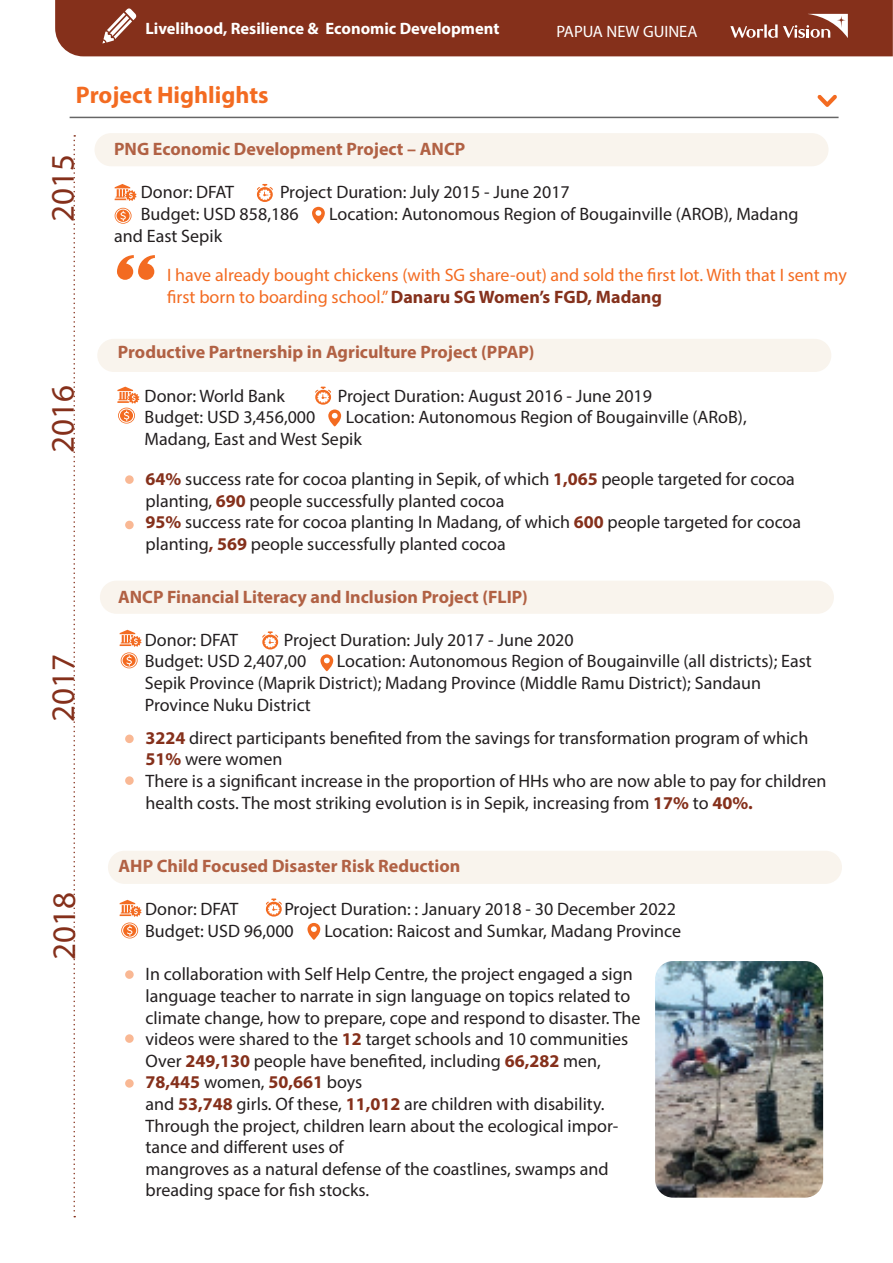
<style>
.page{position:relative;width:893px;height:1263px;background:#fff}
.page>*{position:absolute;margin:0;border:0;box-sizing:border-box;transform-origin:0 0}
.t1{font:33px "Myriad Pro";color:#85301b}
.t2{font:700 24px "Myriad Pro";color:#f36b21}
.t3{font:18px/21.6px "Myriad Pro";color:#231f20}
.t4{font:700 18px "Myriad Pro";color:#b16144}
.t5{font:18px/21.6px "Myriad Pro";color:#f36b21}
.t6{font:700 16.5px "Myriad Pro";color:#fff}
.t7{font:16.5px "Myriad Pro";color:#fff}
.s1{font-weight:700;color:#85311c}
.s2{font-weight:700;color:#85301b}
</style>
<div class="page">
<hr style="left:70px;top:117px;width:768px;height:1px;background:#666">
<svg style="left:818px;top:95px;width:19px;height:12px"></svg>
<svg style="left:73px;top:135px;width:2px;height:1082px"></svg>
<div style="left:55px;top:0;width:838px;height:56px;background:#85301b"></div>
<svg style="left:102px;top:8px;width:34px;height:36px"></svg>
<svg style="left:730px;top:14px;width:118px;height:24px"></svg>
<div style="left:95px;top:133px;width:733px;height:33px;background:#f9f4ed;border-radius:17px"></div>
<svg style="left:115px;top:184px;width:22px;height:17px"></svg>
<svg style="left:257px;top:184px;width:16px;height:18px"></svg>
<svg style="left:115px;top:208px;width:17px;height:16px"></svg>
<svg style="left:312px;top:207px;width:13px;height:17px"></svg>
<div style="left:97px;top:339px;width:734px;height:33px;background:#f9f4ed;border-radius:17px"></div>
<svg style="left:117px;top:387px;width:22px;height:37px"></svg>
<svg style="left:315px;top:387px;width:26px;height:39px"></svg>
<div style="left:100px;top:581px;width:734px;height:33px;background:#f9f4ed;border-radius:17px"></div>
<svg style="left:262px;top:631px;width:16px;height:18px"></svg>
<svg style="left:120px;top:630px;width:22px;height:38px"></svg>
<svg style="left:320px;top:654px;width:13px;height:17px"></svg>
<div style="left:108px;top:851px;width:734px;height:33px;background:#f9f4ed;border-radius:17px"></div>
<svg style="left:266px;top:898px;width:16px;height:18px"></svg>
<svg style="left:120px;top:900px;width:22px;height:38px"></svg>
<svg style="left:307px;top:923px;width:13px;height:17px"></svg>
<svg style="left:117px;top:255px;width:38px;height:25px"></svg>
<svg style="left:125px;top:475px;width:9px;height:9px"></svg>
<div style="left:125px;top:521px;width:9px;height:8px;background:#f9b894;border-radius:50%"></div>
<svg style="left:125px;top:734px;width:9px;height:9px"></svg>
<svg style="left:125px;top:776px;width:9px;height:9px"></svg>
<svg style="left:125px;top:970px;width:9px;height:9px"></svg>
<svg style="left:125px;top:1034px;width:9px;height:9px"></svg>
<svg style="left:125px;top:1079px;width:9px;height:9px"></svg>
<img style="left:655px;top:961px;width:168px;height:237px">
<p class="t6" style="left:145px;top:18px;width:356px">Livelihood, Resilience &amp; Economic Development</p>
<p class="t7" style="left:556px;top:21px;width:142px">PAPUA NEW GUINEA</p>
<h2 class="t2" style="left:76px;top:80px;width:194px">Project Highlights</h2>
<h1 class="t1" style="left:42px;top:222px;width:69px;rotate:-90deg">2015</h1>
<h1 class="t1" style="left:42px;top:453px;width:69px;rotate:-90deg">2016</h1>
<h1 class="t1" style="left:43px;top:722px;width:69px;rotate:-90deg">2017</h1>
<h1 class="t1" style="left:44px;top:960px;width:69px;rotate:-90deg">2018</h1>
<p class="t4" style="left:114px;top:137px;width:352px">PNG Economic Development Project – ANCP</p>
<p class="t3" style="left:141px;top:181px;width:95px">Donor: DFAT</p>
<p class="t3" style="left:141px;top:181px;width:430px;text-indent:139px">Project Duration: July 2015 - June 2017<br>Budget: USD 858,186</p>
<p class="t3" style="left:329px;top:203px;width:471px">Location: Autonomous Region of Bougainville (AROB), Madang</p>
<p class="t3" style="left:114px;top:224px;width:109px">and East Sepik</p>
<p class="t5" style="left:167px;top:264px;width:681px">I have already bought chickens (with SG share-out) and sold the first lot. With that I sent my first born to boarding school.”<span class="s1">Danaru SG Women’s FGD, Madang</span></p>
<p class="t4" style="left:118px;top:341px;width:418px">Productive Partnership in Agriculture Project (PPAP)</p>
<p class="t3" style="left:145px;top:384px;width:142px">Donor: World Bank</p>
<p class="t3" style="left:338px;top:384px;width:316px">Project Duration: August 2016 - June 2019</p>
<p class="t3" style="left:145px;top:406px;width:172px">Budget: USD 3,456,000</p>
<p class="t3" style="left:346px;top:406px;width:402px">Location: Autonomous Region of Bougainville (ARoB),</p>
<p class="t3" style="left:145px;top:428px;width:219px">Madang, East and West Sepik</p>
<p class="t3" style="left:146px;top:468px;width:657px"><span class="s2">64%</span> success rate for cocoa planting in Sepik, of which <span class="s2">1,065</span> people targeted for cocoa planting, <span class="s2">690</span> people successfully planted cocoa<br><span class="s2">95%</span> success rate for cocoa planting In Madang, of which <span class="s2">600</span> people targeted for cocoa planting<span class="s2">, 569</span> people successfully planted cocoa</p>
<p class="t4" style="left:118px;top:585px;width:411px">ANCP Financial Literacy and Inclusion Project (FLIP)</p>
<p class="t3" style="left:145px;top:629px;width:95px">Donor: DFAT</p>
<p class="t3" style="left:145px;top:629px;width:430px;text-indent:139px">Project Duration: July 2017 - June 2020<br>Budget: USD 2,407,00</p>
<p class="t3" style="left:145px;top:650px;width:669px;text-indent:192px">Location: Autonomous Region of Bougainville (all districts); East<br>Sepik Province (Maprik District); Madang Province (Middle Ramu District); Sandaun<br>Province Nuku District</p>
<p class="t3" style="left:146px;top:727px;width:682px"><span class="s2">3224</span> direct participants benefited from the savings for transformation program of which <span class="s2">51%</span> were women<br>There is a significant increase in the proportion of HHs who are now able to pay for children health costs. The most striking evolution is in Sepik, increasing from <span class="s2">17%</span> to <span class="s2">40%.</span></p>
<p class="t4" style="left:118px;top:854px;width:343px">AHP Child Focused Disaster Risk Reduction</p>
<p class="t3" style="left:145px;top:898px;width:95px">Donor: DFAT</p>
<p class="t3" style="left:145px;top:898px;width:532px;text-indent:139px">Project Duration: : January 2018 - 30 December 2022<br>Budget: USD 96,000</p>
<p class="t3" style="left:324px;top:920px;width:358px">Location: Raicost and Sumkar, Madang Province</p>
<p class="t3" style="left:146px;top:963px;width:496px">In collaboration with Self Help Centre, the project engaged a sign language teacher to narrate in sign language on topics related to climate change, how to prepare, cope and respond to disaster. The videos were shared to the <span class="s2">12</span> target schools and 10 communities Over <span class="s2">249,130</span> people have benefited, including <span class="s2">66,282</span> men, <span class="s2">78,445</span> women, <span class="s2">50,661</span> boys<br>and <span class="s2">53,748</span> girls. Of these, <span class="s2">11,012</span> are children with disability.<br>Through the project, children learn about the ecological impor&shy;tance and different uses of<br>mangroves as a natural defense of the coastlines, swamps and breading space for fish stocks.</p>
</div>
